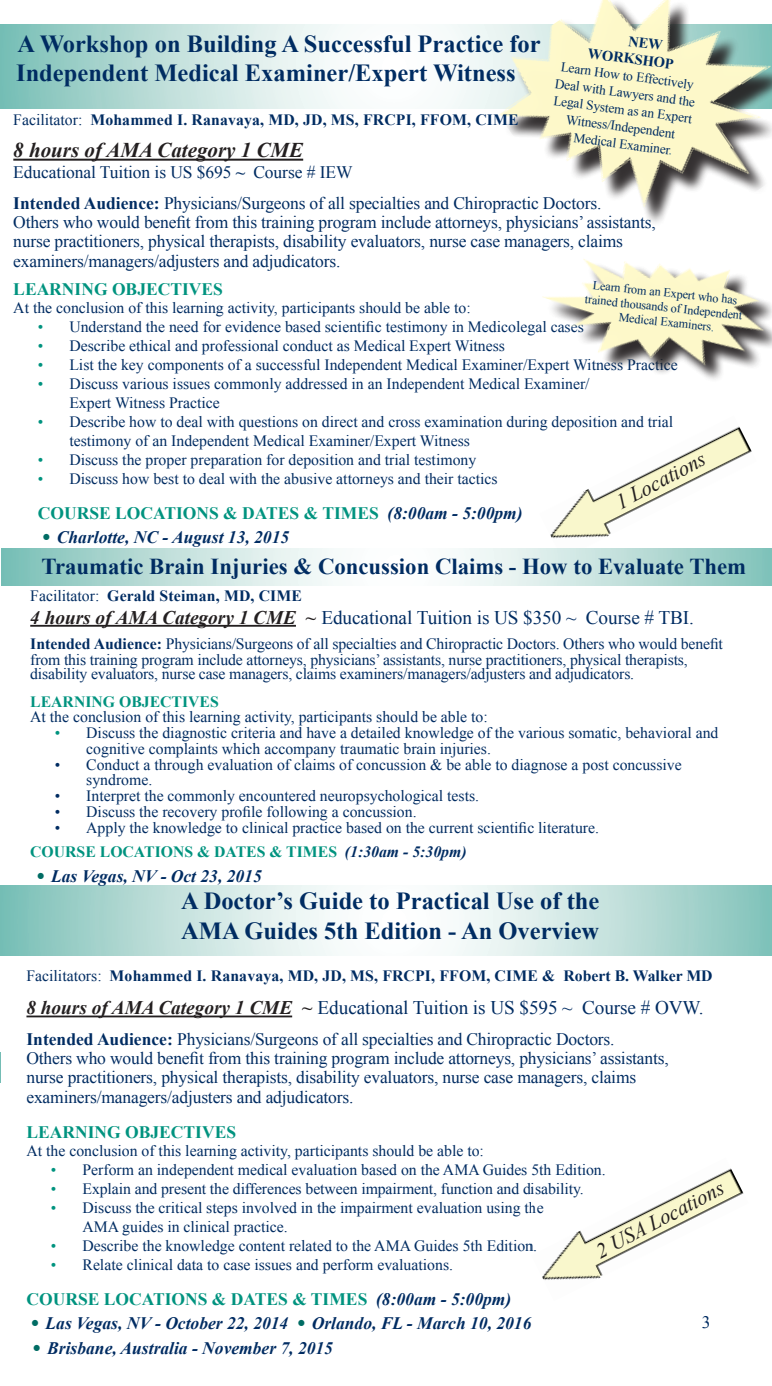
<style>
.page{position:relative;width:772px;height:1386px;background:#fff}
.page>*{position:absolute;margin:0;border:0;box-sizing:border-box;transform-origin:0 0}
.t1{font:700 24.5px/29.4px "Times New Roman";color:#002c62}
.t2{font:700 22.75px "Times New Roman";color:#002c62}
.t3{font:italic 700 21px "Times New Roman";color:#231f20}
.t4{font:italic 21px "Times New Roman";color:#231f20}
.t5{font:19.25px "Times New Roman";letter-spacing:-.005em;color:#002c62}
.t6{font:17.5px/19.2px "Times New Roman";letter-spacing:-.01em;color:#002c62}
.t7{font:italic 700 17.5px "Times New Roman";color:#002c62}
.t8{font:700 17.5px "Times New Roman";color:#00937f}
.t9{font:15.75px/18.9px "Times New Roman";color:#002c62}
.t10{font:700 15.75px "Times New Roman";letter-spacing:.01em;color:#002c62}
.t11{font:700 15.75px "Times New Roman";color:#00937f}
.t12{font:700 14.53px/17.2px "Times New Roman";color:#002c62}
.t13{font:13.47px "Times New Roman";color:#002c62}
.t14{font:12.25px "Times New Roman";color:#002c62}
.s1{font-weight:400}
.s2{font-weight:700}
.s3{color:#00937f}
.s4{font-style:italic;color:#002c62}
.s5{font-weight:400;font-style:normal;font-size:24.5px;color:#006c64}
.s6{color:#00467e}
.s7{font-weight:700;font-style:italic;color:#231f20}
.s8{font-weight:700;color:#00937f}
.s9{font-weight:700;font-style:italic}
</style>
<div class="page">
<svg style="left:0;top:886px;width:772px;height:70px"></svg>
<svg style="left:0;top:24px;width:474px;height:84px"></svg>
<img style="left:474px;top:0;width:298px;height:208px">
<hr style="left:26px;top:1016px;width:266px;height:1px;background:#231f20">
<hr style="left:13px;top:159px;width:290px;height:2px;background:#231f20">
<img style="left:542px;top:208px;width:230px;height:172px">
<img style="left:550px;top:426px;width:202px;height:113px">
<img style="left:542px;top:1168px;width:202px;height:112px">
<hr style="left:0;top:1053px;width:1px;height:30px;background:#74bdb5">
<svg style="left:2px;top:548px;width:770px;height:38px"></svg>
<hr style="left:30px;top:625px;width:266px;height:2px;background:#231f20">
<h1 class="t1" style="left:16px;top:28px;width:526px">A Workshop on Building A Successful Practice for<br>Independent Medical Examiner/Expert Witness</h1>
<p class="t12" style="left:591px;top:27px;width:88px;text-indent:38px;rotate:8deg">NEW<br>WORKSHOP</p>
<p class="t13" style="left:562px;top:57px;width:135px;rotate:8deg">Learn How to Effectively</p>
<p class="t13" style="left:556px;top:74px;width:143px;rotate:8deg">Deal with Lawyers and the</p>
<p class="t13" style="left:555px;top:91px;width:141px;rotate:8deg">Legal System as an Expert</p>
<p class="t10" style="left:13px;top:109px;width:507px"><span class="s1">Facilitator:</span> Mohammed I. Ranavaya, MD, JD, MS, FRCPI, FFOM, CIME</p>
<h3 class="t3" style="left:13px;top:136px;width:291px">8 hours of AMA Category 1 CME</h3>
<p class="t6" style="left:13px;top:157px;width:590px;line-height:30.4px">Educational Tuition is US $695 <span class="s2">~</span> Course # IEW<br><span class="s2">Intended Audience:</span> Physicians/Surgeons of all specialties and Chiropractic Doctors.</p>
<p class="t6" style="left:13px;top:212px;width:644px">Others who would benefit from this training program include attorneys, physicians’ assistants, nurse practitioners, physical therapists, disability evaluators, nurse case managers, claims examiners/managers/adjusters and adjudicators.</p>
<p class="t8" style="left:13px;top:277px;width:211px">LEARNING OBJECTIVES</p>
<p class="t9" style="left:13px;top:299px;width:459px">At the conclusion of this learning activity, participants should be able to:</p>
<p class="t9" style="left:38px;top:317px;width:547px"><span class="s3">•</span> Understand the need for evidence based scientific testimony in Medicolegal cases</p>
<p class="t9" style="left:38px;top:336px;width:469px"><span class="s3">•</span> Describe ethical and professional conduct as Medical Expert Witness</p>
<p class="t9" style="left:38px;top:355px;width:641px"><span class="s3">•</span> List the key components of a successful Independent Medical Examiner/Expert Witness Practice</p>
<p class="t9" style="left:69px;top:374px;width:522px;text-indent:-32px"><span class="s3">•</span> Discuss various issues commonly addressed in an Independent Medical Examiner/<br>Expert Witness Practice</p>
<p class="t9" style="left:69px;top:412px;width:605px;text-indent:-32px"><span class="s3">•</span> Describe how to deal with questions on direct and cross examination during deposition and trial testimony of an Independent Medical Examiner/Expert Witness</p>
<p class="t9" style="left:38px;top:450px;width:440px"><span class="s3">•</span> Discuss the proper preparation for deposition and trial testimony</p>
<p class="t9" style="left:38px;top:469px;width:461px"><span class="s3">•</span> Discuss how best to deal with the abusive attorneys and their tactics</p>
<p class="t8" style="left:38px;top:501px;width:486px">COURSE LOCATIONS &amp; DATES &amp; TIMES <span class="s4">(8:00am - 5:00pm)</span></p>
<p class="t7" style="left:42px;top:525px;width:248px"><span class="s5">•</span> Charlotte, NC - August 13, 2015</p>
<p class="t13" style="left:567px;top:110px;width:112px;rotate:8deg">Witness/Independent</p>
<p class="t13" style="left:575px;top:128px;width:101px;rotate:8deg">Medical Examiner<span class="s6">.</span></p>
<p class="t14" style="left:594px;top:277px;width:147px;rotate:6deg">Learn from an Expert who has</p>
<p class="t14" style="left:586px;top:291px;width:160px;rotate:6deg">trained thousands of Independent</p>
<p class="t14" style="left:619px;top:309px;width:97px;rotate:6deg">Medical Examiners<span class="s6">.</span></p>
<h3 class="t4" style="left:610px;top:491px;width:100px;rotate:-28deg">1 Locations</h3>
<h2 class="t2" style="left:42px;top:550px;width:706px">Traumatic Brain Injuries &amp; Concussion Claims - How to Evaluate Them</h2>
<p class="t10" style="left:30px;top:584px;width:273px"><span class="s1">Facilitator:</span> Gerald Steiman, MD, CIME</p>
<p class="t5" style="left:30px;top:604px;width:665px"><span class="s7">4 hours of AMA Category 1 CME ~</span> Educational Tuition is US $350 ~ Course # TBI.</p>
<p class="t9" style="left:30px;top:636px;width:694px;line-height:15.8px"><span class="s2">Intended Audience:</span> Physicians/Surgeons of all specialties and Chiropractic Doctors. Others who would benefit from this training program include attorneys, physicians’ assistants, nurse practitioners, physical therapists,</p>
<p class="t9" style="left:30px;top:664px;width:605px">disability evaluators, nurse case managers, claims examiners/managers/adjusters and adjudicators.</p>
<p class="t11" style="left:30px;top:690px;width:190px">LEARNING OBJECTIVES</p>
<p class="t9" style="left:30px;top:707px;width:459px">At the conclusion of this learning activity, participants should be able to:</p>
<p class="t9" style="left:86px;top:725px;width:634px;line-height:15.8px;text-indent:-32px"><span class="s3">•</span> Discuss the diagnostic criteria and have a detailed knowledge of the various somatic, behavioral and cognitive complaints which accompany traumatic brain injuries.</p>
<p class="t9" style="left:86px;top:756px;width:597px;line-height:15.8px;text-indent:-32px">• Conduct a through evaluation of claims of concussion &amp; be able to diagnose a post concussive syndrome.</p>
<p class="t9" style="left:55px;top:786px;width:426px">• Interpret the commonly encountered neuropsychological tests.</p>
<p class="t9" style="left:55px;top:802px;width:363px">• Discuss the recovery profile following a concussion.</p>
<p class="t9" style="left:30px;top:815px;width:570px;line-height:24.5px;text-indent:25px">• Apply the knowledge to clinical practice based on the current scientific literature.<br><span class="s8">COURSE LOCATIONS &amp; DATES &amp; TIMES</span> <span class="s9">(1:30am - 5:30pm)</span></p>
<p class="t7" style="left:36px;top:864px;width:227px"><span class="s5">•</span> Las Vegas, NV - Oct 23, 2015</p>
<h1 class="t1" style="left:181px;top:886px;width:419px">A Doctor’s Guide to Practical Use of the<br>AMA Guides 5th Edition - An Overview</h1>
<p class="t10" style="left:26px;top:965px;width:687px"><span class="s1">Facilitators:</span> Mohammed I. Ranavaya, MD, JD, MS, FRCPI, FFOM, CIME &amp; Robert B. Walker MD</p>
<p class="t5" style="left:26px;top:995px;width:679px"><span class="s7">8 hours of AMA Category 1 CME ~</span> Educational Tuition is US $595 ~ Course # OVW.</p>
<p class="t6" style="left:26px;top:1029px;width:644px"><span class="s2">Intended Audience:</span> Physicians/Surgeons of all specialties and Chiropractic Doctors.<br>Others who would benefit from this training program include attorneys, physicians’ assistants, nurse practitioners, physical therapists, disability evaluators, nurse case managers, claims examiners/managers/adjusters and adjudicators.</p>
<p class="t8" style="left:26px;top:1120px;width:211px">LEARNING OBJECTIVES</p>
<p class="t9" style="left:26px;top:1142px;width:459px">At the conclusion of this learning activity, participants should be able to:</p>
<p class="t9" style="left:51px;top:1160px;width:556px"><span class="s3">•</span> Perform an independent medical evaluation based on the AMA Guides 5th Edition.</p>
<p class="t9" style="left:51px;top:1179px;width:534px"><span class="s3">•</span> Explain and present the differences between impairment, function and disability.</p>
<p class="t9" style="left:82px;top:1198px;width:463px;text-indent:-32px"><span class="s3">•</span> Discuss the critical steps involved in the impairment evaluation using the<br>AMA guides in clinical practice.</p>
<p class="t9" style="left:51px;top:1236px;width:487px"><span class="s3">•</span> Describe the knowledge content related to the AMA Guides 5th Edition.</p>
<p class="t9" style="left:51px;top:1255px;width:403px"><span class="s3">•</span> Relate clinical data to case issues and perform evaluations.</p>
<p class="t8" style="left:26px;top:1287px;width:486px">COURSE LOCATIONS &amp; DATES &amp; TIMES <span class="s4">(8:00am - 5:00pm)</span></p>
<p class="t7" style="left:31px;top:1311px;width:502px"><span class="s5">•</span> Las Vegas, NV - October 22, 2014 <span class="s5">•</span> Orlando, FL - March 10, 2016</p>
<p class="t7" style="left:33px;top:1336px;width:302px"><span class="s5">•</span> Brisbane, Australia - November 7, 2015</p>
<h3 class="t4" style="left:590px;top:1240px;width:143px;rotate:-28deg">2 USA Locations</h3>
<p class="t6" style="left:701px;top:1313px;width:10px">3</p>
</div>
